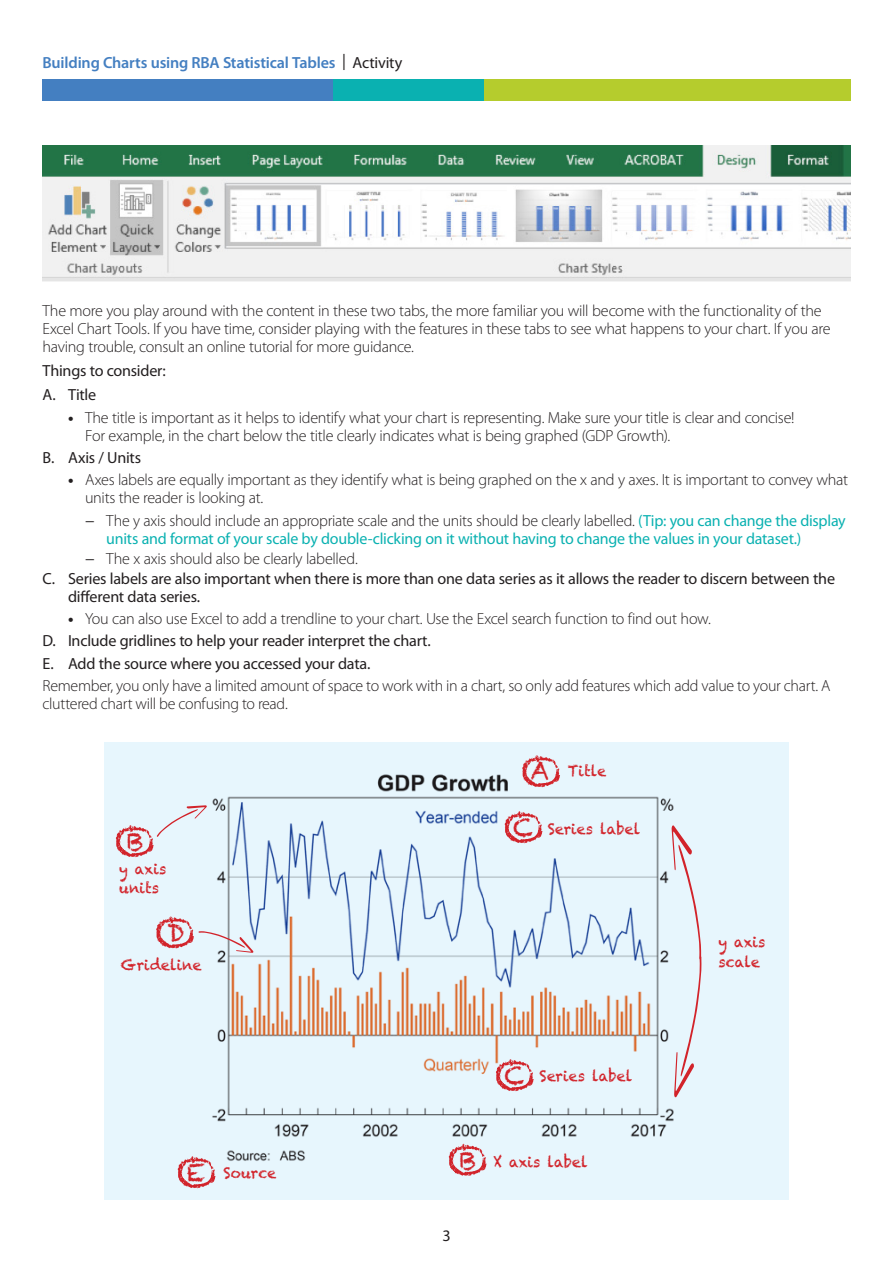
<style>
.page{position:relative;width:893px;height:1263px;background:#fff}
.page>*{position:absolute;margin:0;border:0;box-sizing:border-box;transform-origin:0 0}
.t1{font:24.75px "Chalkduster";color:#d2232a}
.t2{font:300 16.2px/18px "Myriad Pro";letter-spacing:-.02em;color:#231f20}
.t3{font:16.2px/22.2px "Myriad Pro";letter-spacing:-.015em;color:#231f20}
.t4{font:16.2px/18px "Myriad Pro";letter-spacing:-.015em;color:#0ab1b1}
.t5{font:600 16.2px "Myriad Pro";letter-spacing:-.01em;color:#447fc1}
.t6{font:15px/19.2px "Chalkduster";color:#d2232a;scale:.95 1}
.s1{font-weight:400;color:#231f20}
.s2{font-weight:700}
.s3{color:#231f20}
.s4{font-weight:300;color:#231f20}
.s5{font-weight:300}
</style>
<div class="page">
<div style="left:43px;top:80px;width:295px;height:21px;background:#447fc1"></div>
<div style="left:333px;top:80px;width:152px;height:21px;background:#0ab1b1"></div>
<div style="left:484px;top:80px;width:366px;height:21px;background:#b5cc2d"></div>
<div style="left:104px;top:742px;width:685px;height:457px;background:#e7f6fd"></div>
<img style="left:212px;top:774px;width:464px;height:387px">
<svg style="left:522px;top:755px;width:38px;height:32px"></svg>
<svg style="left:449px;top:1144px;width:38px;height:32px"></svg>
<svg style="left:505px;top:811px;width:37px;height:32px"></svg>
<svg style="left:496px;top:1059px;width:38px;height:32px"></svg>
<svg style="left:178px;top:1156px;width:38px;height:32px"></svg>
<svg style="left:116px;top:805px;width:91px;height:52px"></svg>
<svg style="left:156px;top:916px;width:97px;height:37px"></svg>
<svg style="left:671px;top:825px;width:31px;height:272px"></svg>
<img style="left:43px;top:145px;width:807px;height:136px">
<p class="t5" style="left:43px;top:52px;width:361px">Building Charts using RBA Statistical Tables <span class="s1">| Activity</span></p>
<p class="t2" style="left:43px;top:301px;width:790px">The more you play around with the content in these two tabs, the more familiar you will become with the functionality of the<br>Excel Chart Tools. If you have time, consider playing with the features in these tabs to see what happens to your chart. If you are having trouble, consult an online tutorial for more guidance.</p>
<p class="t3" style="left:43px;top:358px;width:125px;line-height:24.5px">Things to consider:<br>A. Title</p>
<p class="t2" style="left:85px;top:408px;width:711px;text-indent:-17px"><span class="s2">•</span> The title is important as it helps to identify what your chart is representing. Make sure your title is clear and concise!<br>For example, in the chart below the title clearly indicates what is being graphed (GDP Growth).</p>
<p class="t3" style="left:43px;top:446px;width:100px">B. Axis / Units</p>
<p class="t2" style="left:85px;top:471px;width:764px;text-indent:-17px"><span class="s2">•</span> Axes labels are equally important as they identify what is being graphed on the x and y axes. It is important to convey what units the reader is looking at.</p>
<p class="t4" style="left:106px;top:511px;width:741px;text-indent:-21px"><span class="s3">−</span> <span class="s4">The y axis should include an appropriate scale and the units should be clearly labelled.</span> (Tip: you can change the display units and format of your scale by double-clicking on it without having to change the values in your dataset.)</p>
<p class="t3" style="left:43px;top:548px;width:794px;line-height:20.1px;text-indent:43px">− <span class="s5">The x axis should also be clearly labelled.<br></span>C. Series labels are also important when there is more than one data series as it allows the reader to discern between the</p>
<p class="t3" style="left:68px;top:585px;width:134px">different data series.</p>
<p class="t3" style="left:43px;top:607px;width:670px;text-indent:26px"><span class="s2">•</span> <span class="s5">You can also use Excel to add a trendline to your chart. Use the Excel search function to find out how.<br></span>D. Include gridlines to help your reader interpret the chart.<br>E. Add the source where you accessed your data.</p>
<p class="t2" style="left:43px;top:676px;width:789px">Remember, you only have a limited amount of space to work with in a chart, so only add features which add value to your chart. A cluttered chart will be confusing to read.</p>
<h1 class="t1" style="left:127px;top:827px;width:18px">B</h1>
<p class="t6" style="left:119px;top:859px;width:51px">y axis units</p>
<h1 class="t1" style="left:167px;top:918px;width:19px">D</h1>
<p class="t6" style="left:121px;top:955px;width:87px">Grideline</p>
<h1 class="t1" style="left:187px;top:1158px;width:20px">E</h1>
<p class="t6" style="left:223px;top:1163px;width:57px">Source</p>
<h1 class="t1" style="left:531px;top:756px;width:20px">A</h1>
<p class="t6" style="left:568px;top:761px;width:42px">Title</p>
<h1 class="t1" style="left:513px;top:813px;width:22px">C</h1>
<p class="t6" style="left:548px;top:819px;width:99px">Series label</p>
<h1 class="t1" style="left:504px;top:1061px;width:22px">C</h1>
<p class="t6" style="left:540px;top:1066px;width:99px">Series label</p>
<h1 class="t1" style="left:460px;top:1146px;width:18px">B</h1>
<p class="t6" style="left:493px;top:1152px;width:101px">X axis label</p>
<p class="t3" style="left:442px;top:1225px;width:10px">3</p>
<p class="t6" style="left:718px;top:933px;width:51px">y axis scale</p>
</div>
